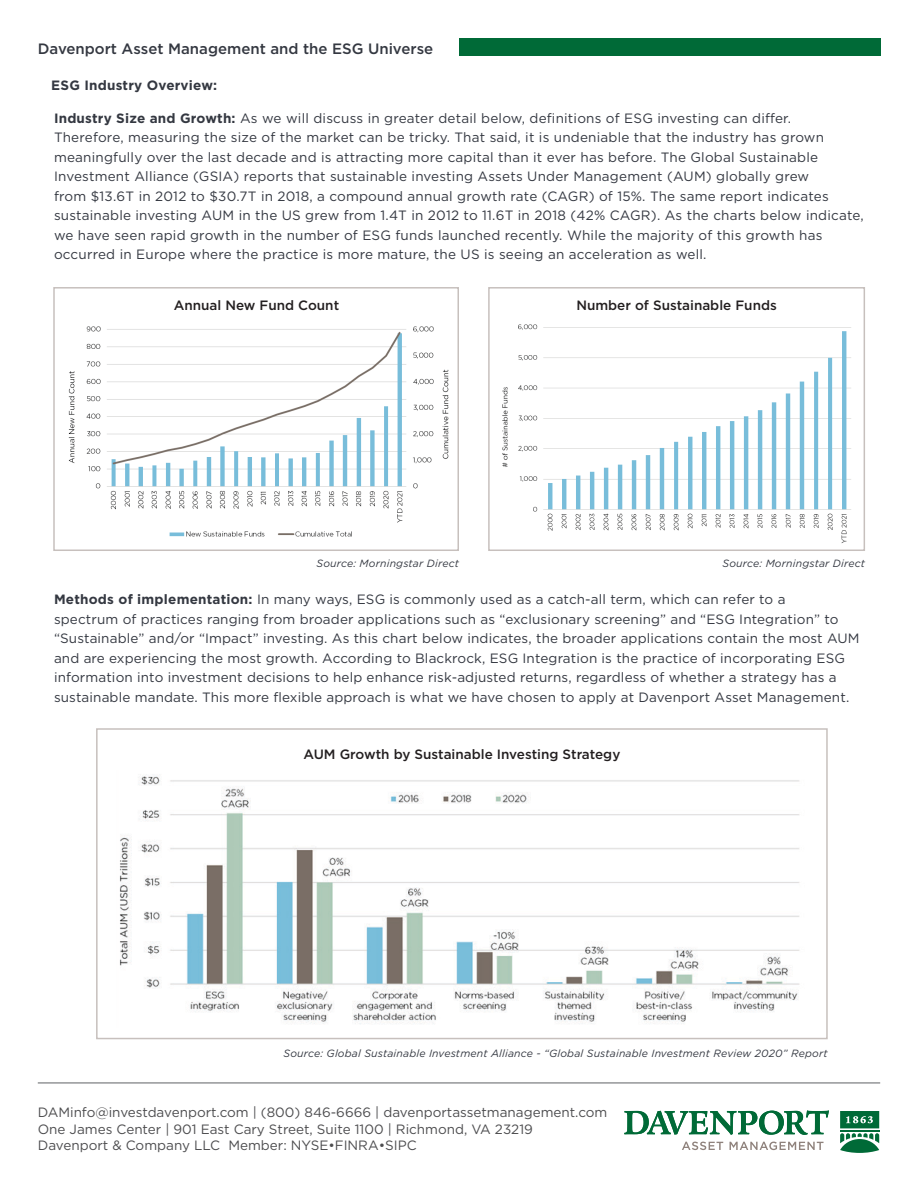
<style>
.page{position:relative;width:918px;height:1188px;background:#fff}
.page>*{position:absolute;margin:0;border:0;box-sizing:border-box;transform-origin:0 0}
.t1{font:500 15px "Gotham";color:#343841}
.Answer{font:13.5px/19.5px "Gotham";letter-spacing:.01em;color:#343841}
.t2{font:13.5px/16.2px "Gotham";color:#4d4d4f}
.Answer-2{font:500 13.5px "Gotham";color:#231f20}
.Answer-3{font:700 13.5px "Gotham";letter-spacing:.015em;color:#343841}
.Answer-4{font:italic 10.5px "Gotham";letter-spacing:.015em;color:#343841}
.s1{font-weight:700}
</style>
<div class="page">
<div style="left:459px;top:38px;width:421px;height:18px;background:#006a37"></div>
<hr style="left:38px;top:1082px;width:842px;height:2px;background:#949698">
<svg style="left:840px;top:1111px;width:39px;height:42px"></svg>
<svg style="left:624px;top:1110px;width:205px;height:25px"></svg>
<svg style="left:682px;top:1142px;width:41px;height:8px"></svg>
<svg style="left:730px;top:1142px;width:94px;height:8px"></svg>
<img style="left:120px;top:774px;width:680px;height:250px">
<img style="left:502px;top:324px;width:349px;height:220px">
<img style="left:69px;top:326px;width:380px;height:211px">
<div style="left:53px;top:287px;width:406px;height:264px;border:2px solid #c7c0bd"></div>
<div style="left:96px;top:728px;width:732px;height:311px;border:2px solid #c7c0bd"></div>
<div style="left:488px;top:287px;width:377px;height:264px;border:2px solid #c7c0bd"></div>
<p class="t1" style="left:38px;top:38px;width:397px">Davenport Asset Management and the ESG Universe</p>
<p class="Answer-3" style="left:51px;top:76px;width:167px">ESG Industry Overview:</p>
<p class="Answer" style="left:54px;top:108px;width:811px"><span class="s1">Industry Size and Growth:</span> As we will discuss in greater detail below, definitions of ESG investing can differ.<br>Therefore, measuring the size of the market can be tricky. That said, it is undeniable that the industry has grown meaningfully over the last decade and is attracting more capital than it ever has before. The Global Sustainable Investment Alliance (GSIA) reports that sustainable investing Assets Under Management (AUM) globally grew<br>from $13.6T in 2012 to $30.7T in 2018, a compound annual growth rate (CAGR) of 15%. The same report indicates sustainable investing AUM in the US grew from 1.4T in 2012 to 11.6T in 2018 (42% CAGR). As the charts below indicate, we have seen rapid growth in the number of ESG funds launched recently. While the majority of this growth has occurred in Europe where the practice is more mature, the US is seeing an acceleration as well.</p>
<p class="Answer-2" style="left:174px;top:296px;width:167px">Annual New Fund Count</p>
<p class="Answer-2" style="left:576px;top:296px;width:202px">Number of Sustainable Funds</p>
<p class="Answer-4" style="left:317px;top:556px;width:144px">Source: Morningstar Direct</p>
<p class="Answer-4" style="left:723px;top:556px;width:144px">Source: Morningstar Direct</p>
<p class="Answer" style="left:54px;top:589px;width:807px"><span class="s1">Methods of implementation:</span> In many ways, ESG is commonly used as a catch-all term, which can refer to a<br>spectrum of practices ranging from broader applications such as “exclusionary screening” and “ESG Integration” to “Sustainable” and/or “Impact” investing. As this chart below indicates, the broader applications contain the most AUM and are experiencing the most growth. According to Blackrock, ESG Integration is the practice of incorporating ESG information into investment decisions to help enhance risk-adjusted returns, regardless of whether a strategy has a sustainable mandate. This more flexible approach is what we have chosen to apply at Davenport Asset Management.</p>
<p class="Answer-2" style="left:303px;top:745px;width:319px">AUM Growth by Sustainable Investing Strategy</p>
<p class="Answer-4" style="left:284px;top:1047px;width:546px">Source: Global Sustainable Investment Alliance - “Global Sustainable Investment Review 2020” Report</p>
<p class="t2" style="left:38px;top:1104px;width:571px">DAMinfo@investdavenport.com | (800) 846-6666 | davenportassetmanagement.com<br>One James Center | 901 East Cary Street, Suite 1100 | Richmond, VA 23219<br>Davenport &amp; Company LLC Member: NYSE•FINRA•SIPC</p>
</div>
